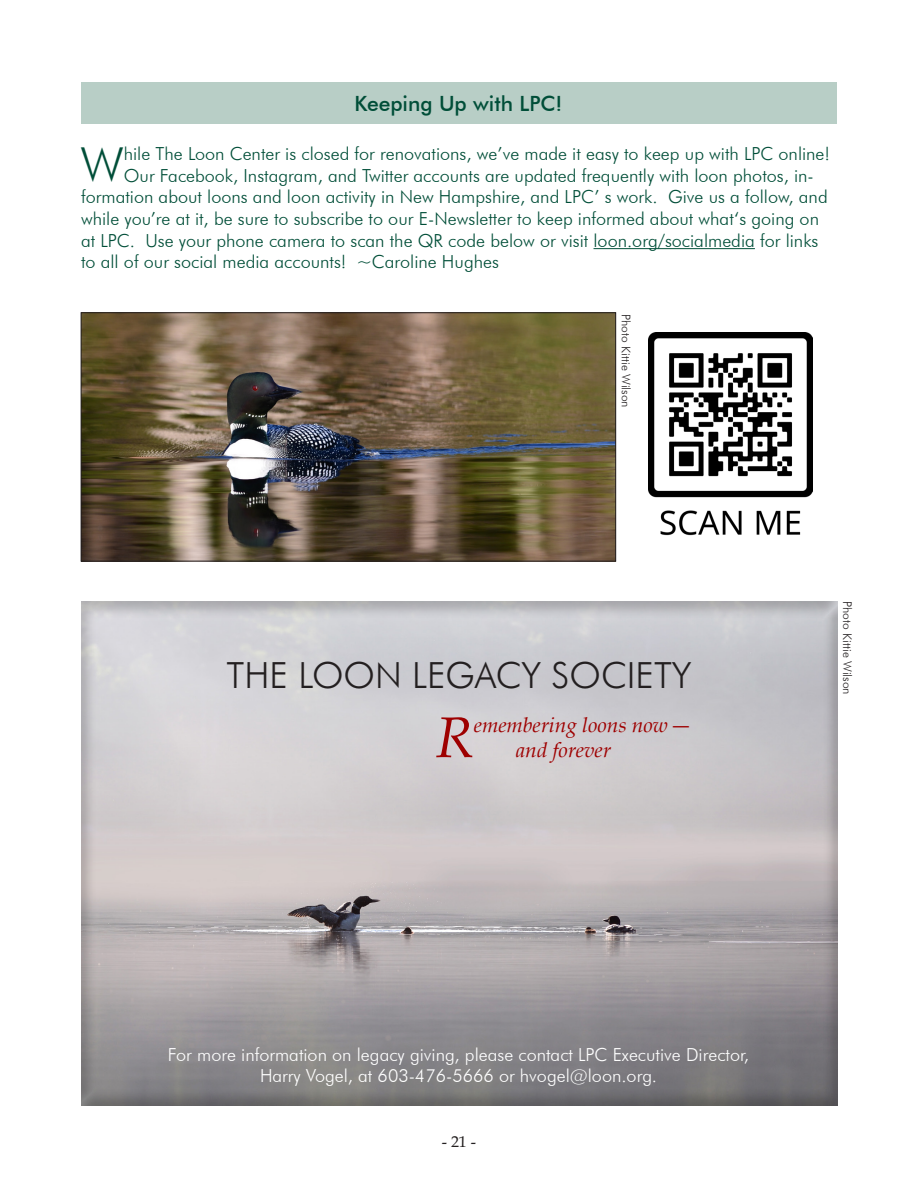
<style>
.page{position:relative;width:918px;height:1188px;background:#fff}
.page>*{position:absolute;margin:0;border:0;box-sizing:border-box;transform-origin:0 0}
.t1{font:italic 57.45px "Book Antiqua";color:#9e0000}
.t2{font:300 48.15px "Futura BT";color:#004e38}
.t3{font:300 36px "Futura BT";color:#231f20}
.t4{font:italic 21px "Book Antiqua";color:#9e0000}
.t5{font:500 21px "Futura BT";color:#004e38}
.t6{font:300 18px "Futura BT";color:#004e38}
.t7{font:300 18px "Futura BT";color:#fff}
.t8{font:15.75px "Book Antiqua";color:#231f20}
.t9{font:300 12px "Futura BT";color:#231f20}
.s1{font-style:normal}
</style>
<div class="page">
<div style="left:80px;top:600px;width:759px;height:507px;background:#231f20;opacity:.25"></div>
<hr style="left:594px;top:248px;width:161px;height:1px;background:#004e38">
<img style="left:648px;top:333px;width:164px;height:203px">
<div style="left:81px;top:83px;width:756px;height:41px;background:#b8cec6"></div>
<img style="left:83px;top:315px;width:531px;height:244px">
<div style="left:81px;top:313px;width:535px;height:248px;border:1px solid #231f20"></div>
<p class="t5" style="left:354px;top:91px;width:210px">Keeping Up with LPC!</p>
<p class="t2" style="left:81px;top:136px;width:45px">W</p>
<p class="t6" style="left:124px;top:143px;width:708px">hile The Loon Center is closed for renovations, we’ve made it easy to keep up with LPC online!</p>
<p class="t6" style="left:124px;top:165px;width:692px">Our Facebook, Instagram, and Twitter accounts are updated frequently with loon photos, in-</p>
<p class="t6" style="left:81px;top:186px;width:748px">formation about loons and loon activity in New Hampshire, and LPC’ s work. Give us a follow, and</p>
<p class="t6" style="left:81px;top:208px;width:739px">while you’re at it, be sure to subscribe to our E-Newsletter to keep informed about what‘s going on</p>
<p class="t6" style="left:81px;top:229px;width:739px">at LPC. Use your phone camera to scan the QR code below or visit loon.org/socialmedia for links</p>
<p class="t6" style="left:81px;top:251px;width:419px">to all of our social media accounts! ~Caroline Hughes</p>
<p class="t9" style="left:633px;top:314px;width:95px;rotate:90deg">Photo Kittie Wilson</p>
<p class="t3" style="left:227px;top:654px;width:466px">THE LOON LEGACY SOCIETY</p>
<p class="t1" style="left:436px;top:697px;width:40px">R</p>
<p class="t4" style="left:474px;top:710px;width:217px">emembering loons now <span class="s1">―</span></p>
<p class="t4" style="left:516px;top:735px;width:97px">and forever</p>
<p class="t9" style="left:855px;top:601px;width:95px;rotate:90deg">Photo Kittie Wilson</p>
<p class="t7" style="left:168px;top:1043px;width:583px">For more information on legacy giving, please contact LPC Executive Director,</p>
<p class="t7" style="left:260px;top:1065px;width:398px">Harry Vogel, at 603-476-5666 or hvogel@loon.org.</p>
<p class="t8" style="left:442px;top:1131px;width:36px">- 21 -</p>
</div>
